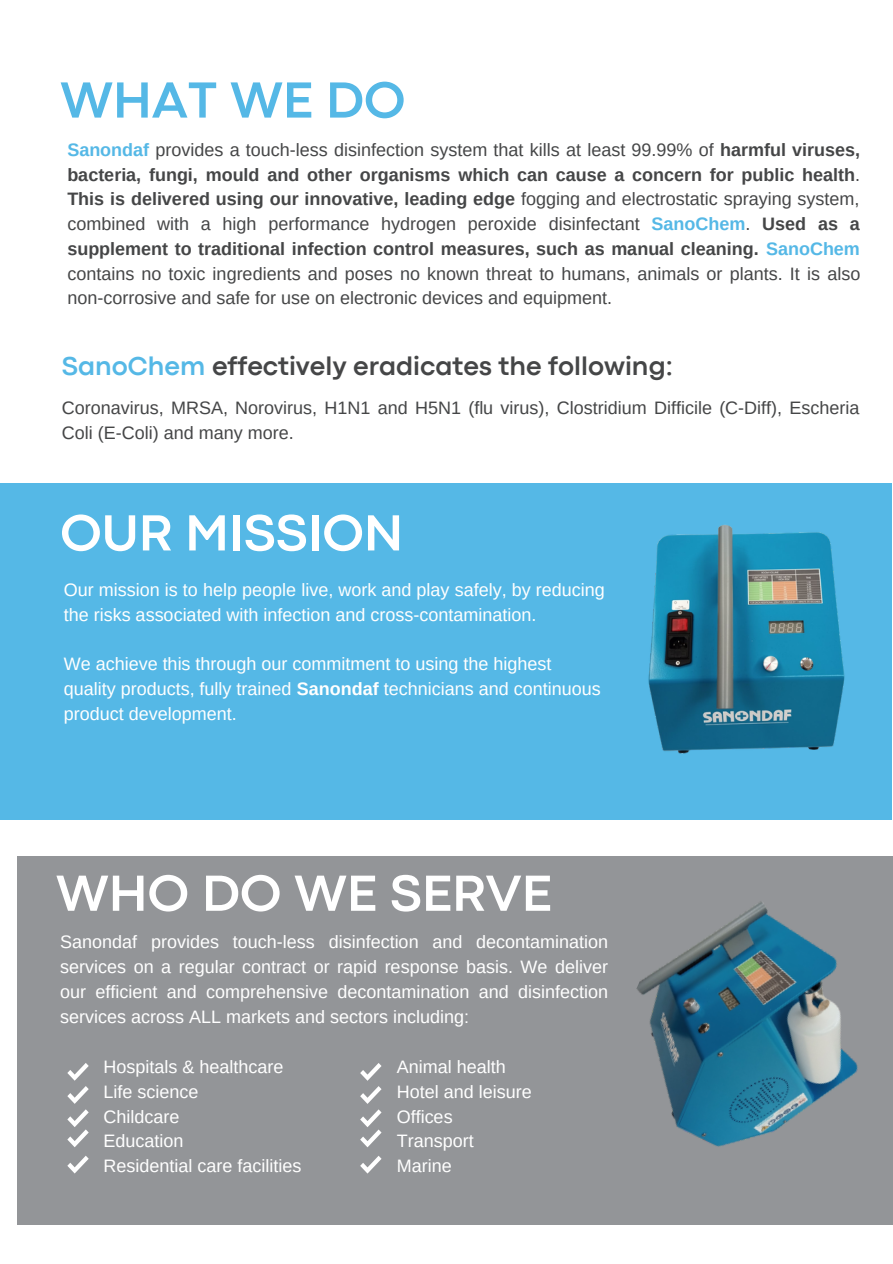
<style>
.page{position:relative;width:893px;height:1264px;background:#fff}
.page>*{position:absolute;margin:0;border:0;box-sizing:border-box;transform-origin:0 0}
.t1{font:700 52.95px "Codec Pro";color:#fff}
.t2{font:700 52.95px "Codec Pro";color:#55b8e6}
.t3{font:700 27px "Codec Pro";color:#454647}
.t4{font:18px/24.8px "Arimo";color:#454647;text-align:justify}
.t5{font:18px/24.8px "Arimo";color:#fff}
.s1{font-weight:700;color:#55b8e6}
.s2{font-weight:700}
.s3{color:#55b8e6}
</style>
<div class="page">
<div style="left:0;top:483px;width:891px;height:336px;background:#55b8e6"></div>
<div style="left:18px;top:856px;width:874px;height:368px;background:#939598"></div>
<img style="left:648px;top:524px;width:197px;height:230px">
<img style="left:573px;top:819px;width:319px;height:406px">
<svg style="left:67px;top:1063px;width:22px;height:40px"></svg>
<svg style="left:67px;top:1109px;width:22px;height:38px"></svg>
<svg style="left:67px;top:1156px;width:22px;height:17px"></svg>
<svg style="left:360px;top:1063px;width:21px;height:17px"></svg>
<svg style="left:360px;top:1086px;width:21px;height:17px"></svg>
<svg style="left:360px;top:1109px;width:21px;height:38px"></svg>
<svg style="left:360px;top:1156px;width:21px;height:17px"></svg>
<h1 class="t2" style="left:60px;top:81px;width:346px">WHAT WE DO</h1>
<p class="t4" style="left:67px;top:137px;width:794px"><span class="s1">Sanondaf</span> provides a touch-less disinfection system that kills at least 99.99% of <span class="s2">harmful viruses, bacteria, fungi, mould and other organisms which can cause a concern for public health</span>.<br><span class="s2">This is delivered using our innovative, leading edge</span> fogging and electrostatic spraying system, combined with a high performance hydrogen peroxide disinfectant <span class="s1">SanoChem</span>. <span class="s2">Used as a supplement to traditional infection control measures, such as manual cleaning.</span> <span class="s1">SanoChem </span>contains no toxic ingredients and poses no known threat to humans, animals or plants. It is also non-corrosive and safe for use on electronic devices and equipment.</p>
<h2 class="t3" style="left:62px;top:356px;width:612px"><span class="s3">SanoChem</span> effectively eradicates the following:</h2>
<p class="t4" style="left:62px;top:395px;width:799px">Coronavirus, MRSA, Norovirus, H1N1 and H5N1 (flu virus), Clostridium Difficile (C-Diff), Escheria<br>Coli (E-Coli) and many more.</p>
<h1 class="t1" style="left:60px;top:514px;width:344px">OUR MISSION</h1>
<p class="t5" style="left:64px;top:577px;width:542px">Our mission is to help people live, work and play safely, by reducing the risks associated with infection and cross-contamination.</p>
<p class="t5" style="left:64px;top:651px;width:538px">We achieve this through our commitment to using the highest quality products, fully trained <span class="s2">Sanondaf</span> technicians and continuous product development.</p>
<h1 class="t1" style="left:56px;top:874px;width:497px">WHO DO WE SERVE</h1>
<p class="t5" style="left:60px;top:929px;width:549px;text-align:justify">Sanondaf provides touch-less disinfection and decontamination services on a regular contract or rapid response basis. We deliver our efficient and comprehensive decontamination and disinfection services across ALL markets and sectors including:</p>
<p class="t5" style="left:103px;top:1054px;width:199px">Hospitals &amp; healthcare<br>Life science<br>Childcare<br>Education<br>Residential care facilities</p>
<p class="t5" style="left:396px;top:1054px;width:136px">Animal health<br>Hotel and leisure<br>Offices<br>Transport<br>Marine</p>
</div>
